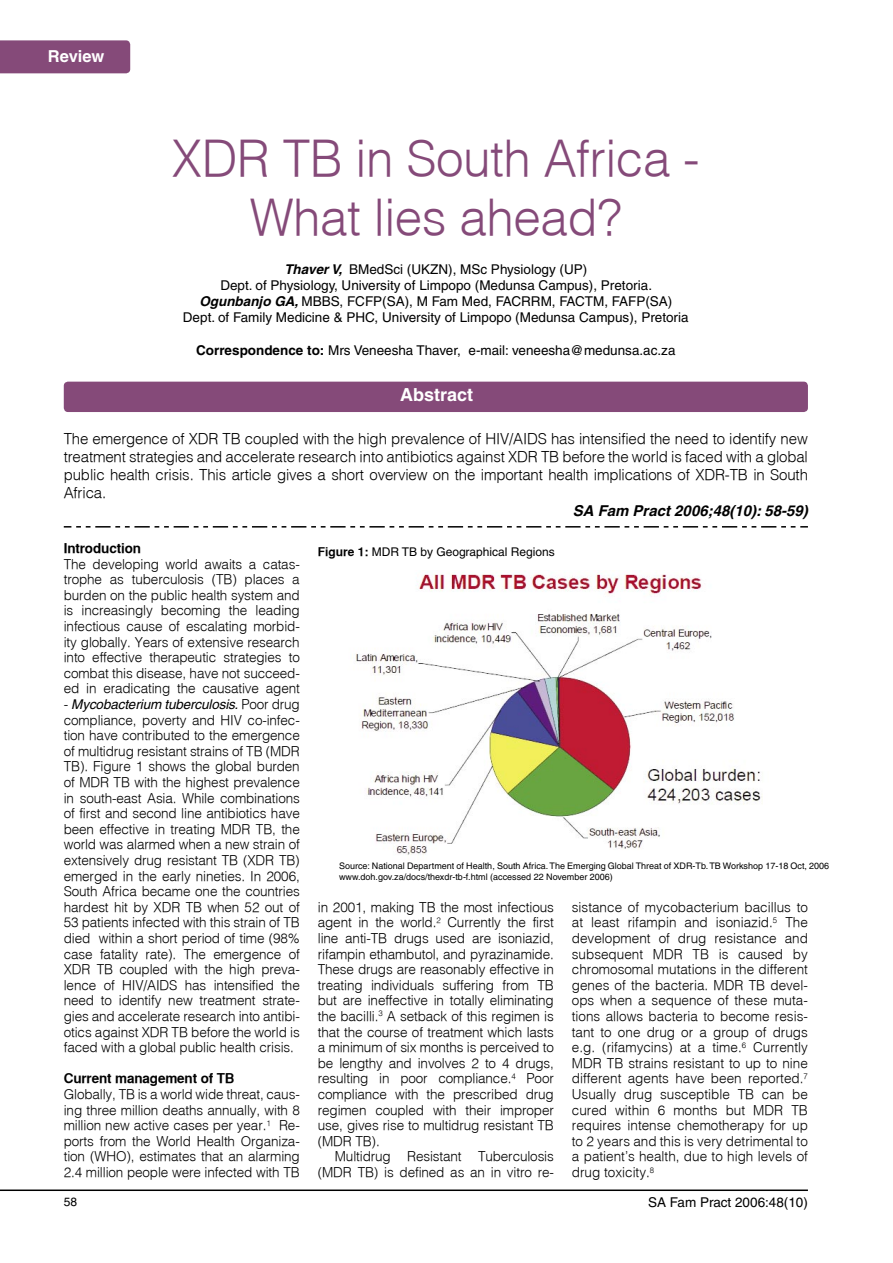
<style>
.page{position:relative;width:893px;height:1263px;background:#fff}
.page>*{position:absolute;margin:0;border:0;box-sizing:border-box;transform-origin:0 0}
.t1{font:300 49.5px "Helvetica";letter-spacing:-.01em;color:#854a79}
.t2{font:700 18px "Helvetica";color:#fff}
.t3{font:700 16.5px "Helvetica";color:#fff}
.t4{font:300 15px/18px "Helvetica";letter-spacing:-.01em;color:#000;text-align:justify}
.t5{font:italic 700 15px "Helvetica";color:#000}
.t6{font:300 13.5px/15.6px "Helvetica";letter-spacing:-.01em;color:#000;text-align:justify}
.t7{font:13.5px "Helvetica";color:#000}
.t8{font:700 13.5px "Helveticabold";letter-spacing:-.01em;color:#000}
.t9{font:12px "Helvetica";color:#000}
.t10{font:9px/10.8px "Helvetica";color:#000}
.s1{font-weight:700;font-style:italic}
.s2{font-weight:700}
.s3{font-weight:400;font-style:italic}
.s4{font-family:"Helveticabold";font-weight:700}
</style>
<div class="page">
<hr style="left:0;top:1189px;width:808px;height:2px;background:#000">
<div style="left:64px;top:382px;width:744px;height:30px;background:#854a79"></div>
<svg style="left:64px;top:526px;width:744px;height:2px"></svg>
<img style="left:355px;top:572px;width:408px;height:283px">
<div style="left:0;top:40px;width:130px;height:33px;background:#854a79"></div>
<p class="t3" style="left:48px;top:46px;width:58px">Review</p>
<p class="t1" style="left:172px;top:128px;width:529px">XDR TB in South Africa -</p>
<p class="t1" style="left:250px;top:187px;width:374px">What lies ahead?</p>
<p class="t7" style="left:284px;top:261px;width:304px"><span class="s1">Thaver V,</span> BMedSci (UKZN), MSc Physiology (UP)</p>
<p class="t7" style="left:220px;top:277px;width:433px">Dept. of Physiology, University of Limpopo (Medunsa Campus), Pretoria.</p>
<p class="t7" style="left:199px;top:294px;width:475px"><span class="s1">Ogunbanjo GA,</span> MBBS, FCFP(SA), M Fam Med, FACRRM, FACTM, FAFP(SA)</p>
<p class="t7" style="left:183px;top:310px;width:507px">Dept. of Family Medicine &amp; PHC, University of Limpopo (Medunsa Campus), Pretoria</p>
<p class="t7" style="left:196px;top:342px;width:481px"><span class="s2">Correspondence to:</span> Mrs Veneesha Thaver, e-mail: veneesha@medunsa.ac.za</p>
<p class="t2" style="left:400px;top:384px;width:75px">Abstract</p>
<p class="t4" style="left:64px;top:429px;width:746px">The emergence of XDR TB coupled with the high prevalence of HIV/AIDS has intensified the need to identify new treatment strategies and accelerate research into antibiotics against XDR TB before the world is faced with a global public health crisis. This article gives a short overview on the important health implications of XDR-TB in South Africa.</p>
<p class="t5" style="left:573px;top:501px;width:237px">SA Fam Pract 2006;48(10): 58-59)</p>
<p class="t8" style="left:64px;top:540px;width:79px">Introduction</p>
<p class="t6" style="left:64px;top:556px;width:238px">The developing world awaits a catas&shy;trophe as tuberculosis (TB) places a burden on the public health system and is increasingly becoming the leading infectious cause of escalating morbid&shy;ity globally. Years of extensive research into effective therapeutic strategies to combat this disease, have not succeed&shy;ed in eradicating the causative agent</p>
<p class="t6" style="left:64px;top:696px;width:238px">- <span class="s3">Mycobacterium tuberculosis.</span> Poor drug compliance, poverty and HIV co-infec&shy;tion have contributed to the emergence of multidrug resistant strains of TB (MDR TB). Figure 1 shows the global burden of MDR TB with the highest prevalence in south-east Asia. While combinations of first and second line antibiotics have been effective in treating MDR TB, the world was alarmed when a new strain of extensively drug resistant TB (XDR TB) emerged in the early nineties. In 2006, South Africa became one the countries hardest hit by XDR TB when 52 out of 53 patients infected with this strain of TB died within a short period of time (98% case fatality rate). The emergence of XDR TB coupled with the high preva&shy;lence of HIV/AIDS has intensified the need to identify new treatment strate&shy;gies and accelerate research into antibi&shy;otics against XDR TB before the world is faced with a global public health crisis.</p>
<p class="t8" style="left:64px;top:1071px;width:172px">Current management of TB</p>
<p class="t6" style="left:64px;top:1086px;width:238px">Globally, TB is a world wide threat, caus&shy;ing three million deaths annually, with 8 million new active cases per year.<sup>1</sup> Re&shy;ports from the World Health Organiza&shy;tion (WHO), estimates that an alarming 2.4 million people were infected with TB</p>
<p class="t9" style="left:318px;top:545px;width:238px"><span class="s4">Figure 1:</span> MDR TB by Geographical Regions</p>
<p class="t10" style="left:339px;top:861px;width:492px">Source: National Department of Health, South Africa. The Emerging Global Threat of XDR-Tb. TB Workshop 17-18 Oct, 2006 www.doh.gov.za/docs/thexdr-tb-f.html (accessed 22 November 2006)</p>
<p class="t6" style="left:318px;top:899px;width:238px">in 2001, making TB the most infectious agent in the world.<sup>2</sup> Currently the first line anti-TB drugs used are isoniazid, rifampin ethambutol, and pyrazinamide.<br>These drugs are reasonably effective in treating individuals suffering from TB but are ineffective in totally eliminating the bacilli.<sup>3</sup> A setback of this regimen is that the course of treatment which lasts a minimum of six months is perceived to be lengthy and involves 2 to 4 drugs, resulting in poor compliance.<sup>4</sup> Poor compliance with the prescribed drug regimen coupled with their improper use, gives rise to multidrug resistant TB (MDR TB).</p>
<p class="t6" style="left:318px;top:1148px;width:238px;text-align:right">Multidrug Resistant Tuberculosis (MDR TB) is defined as an in vitro re-</p>
<p class="t6" style="left:572px;top:899px;width:238px">sistance of mycobacterium bacillus to at least rifampin and isoniazid.<sup>5</sup> The development of drug resistance and subsequent MDR TB is caused by chromosomal mutations in the different genes of the bacteria. MDR TB devel&shy;ops when a sequence of these muta&shy;tions allows bacteria to become resis&shy;tant to one drug or a group of drugs e.g. (rifamycins) at a time.<sup>6</sup> Currently MDR TB strains resistant to up to nine different agents have been reported.<sup>7<br></sup>Usually drug susceptible TB can be cured within 6 months but MDR TB requires intense chemotherapy for up to 2 years and this is very detrimental to a patient’s health, due to high levels of drug toxicity.<sup>8</sup></p>
<p class="t9" style="left:64px;top:1194px;width:15px">58</p>
<p class="t7" style="left:648px;top:1194px;width:161px">SA Fam Pract 2006:48(10)</p>
</div>
